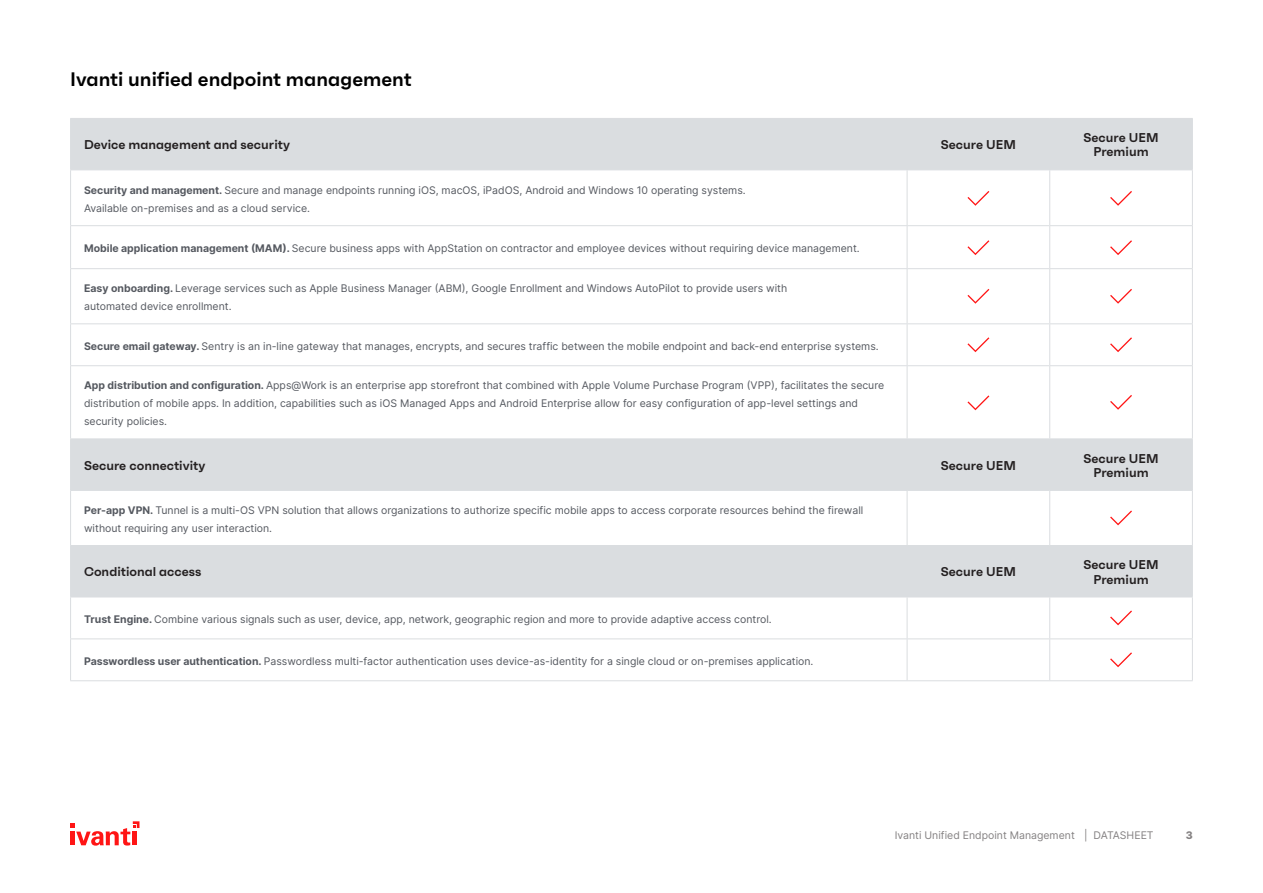
<style>
.page{position:relative;width:1263px;height:893px;background:#fff}
.page>*{position:absolute;margin:0;border:0;box-sizing:border-box;transform-origin:0 0}
.t1{font:600 19.5px "Faktum";color:#000}
.t2{font:600 12.75px/14.2px "Faktum";color:#231f20;text-align:center}
.t3{font:10.5px/18px "Inter";color:#555960}
.t4{font:10.5px "Inter";color:#848182}
.t5{font:800 10.5px "Inter";color:#848182}
.s1{font-weight:700}
</style>
<div class="page">
<svg style="left:70px;top:821px;width:69px;height:25px"></svg>
<svg style="left:71px;top:119px;width:1121px;height:478px"></svg>
<hr style="left:70px;top:118px;width:837px;height:1px;background:#dadde0">
<hr style="left:70px;top:119px;width:1px;height:50px;background:#dadde0">
<hr style="left:907px;top:118px;width:143px;height:1px;background:#dadde0">
<hr style="left:907px;top:119px;width:1px;height:50px;background:#dadde0">
<hr style="left:1050px;top:118px;width:143px;height:1px;background:#dadde0">
<hr style="left:1049px;top:119px;width:1px;height:50px;background:#dadde0">
<hr style="left:1192px;top:119px;width:1px;height:50px;background:#dadde0">
<hr style="left:70px;top:169px;width:837px;height:1px;background:#dadde0">
<hr style="left:70px;top:170px;width:1px;height:55px;background:#dadde0">
<hr style="left:907px;top:169px;width:143px;height:1px;background:#dadde0">
<hr style="left:907px;top:170px;width:1px;height:55px;background:#dadde0">
<hr style="left:1050px;top:169px;width:143px;height:1px;background:#dadde0">
<hr style="left:1049px;top:170px;width:1px;height:55px;background:#dadde0">
<hr style="left:1192px;top:170px;width:1px;height:55px;background:#dadde0">
<hr style="left:70px;top:225px;width:837px;height:1px;background:#dadde0">
<hr style="left:70px;top:226px;width:1px;height:42px;background:#dadde0">
<hr style="left:907px;top:225px;width:143px;height:1px;background:#dadde0">
<hr style="left:907px;top:226px;width:1px;height:42px;background:#dadde0">
<hr style="left:1050px;top:225px;width:143px;height:1px;background:#dadde0">
<hr style="left:1049px;top:226px;width:1px;height:42px;background:#dadde0">
<hr style="left:1192px;top:226px;width:1px;height:42px;background:#dadde0">
<hr style="left:70px;top:268px;width:837px;height:1px;background:#dadde0">
<hr style="left:70px;top:269px;width:1px;height:54px;background:#dadde0">
<hr style="left:907px;top:268px;width:143px;height:1px;background:#dadde0">
<hr style="left:907px;top:269px;width:1px;height:54px;background:#dadde0">
<hr style="left:1050px;top:268px;width:143px;height:1px;background:#dadde0">
<hr style="left:1049px;top:269px;width:1px;height:54px;background:#dadde0">
<hr style="left:1192px;top:269px;width:1px;height:54px;background:#dadde0">
<hr style="left:70px;top:323px;width:837px;height:1px;background:#dadde0">
<hr style="left:70px;top:324px;width:1px;height:41px;background:#dadde0">
<hr style="left:907px;top:324px;width:1px;height:41px;background:#dadde0">
<hr style="left:1050px;top:323px;width:143px;height:1px;background:#dadde0">
<hr style="left:1049px;top:324px;width:1px;height:41px;background:#dadde0">
<hr style="left:1192px;top:324px;width:1px;height:41px;background:#dadde0">
<hr style="left:70px;top:366px;width:1px;height:72px;background:#dadde0">
<hr style="left:907px;top:366px;width:1px;height:72px;background:#dadde0">
<hr style="left:1049px;top:366px;width:1px;height:72px;background:#dadde0">
<hr style="left:1192px;top:366px;width:1px;height:72px;background:#dadde0">
<hr style="left:70px;top:438px;width:837px;height:1px;background:#dadde0">
<hr style="left:70px;top:439px;width:1px;height:51px;background:#dadde0">
<hr style="left:907px;top:438px;width:143px;height:1px;background:#dadde0">
<hr style="left:907px;top:439px;width:1px;height:51px;background:#dadde0">
<hr style="left:1050px;top:438px;width:143px;height:1px;background:#dadde0">
<hr style="left:1049px;top:439px;width:1px;height:51px;background:#dadde0">
<hr style="left:1192px;top:439px;width:1px;height:51px;background:#dadde0">
<hr style="left:70px;top:490px;width:837px;height:1px;background:#dadde0">
<hr style="left:70px;top:491px;width:1px;height:54px;background:#dadde0">
<hr style="left:907px;top:490px;width:143px;height:1px;background:#dadde0">
<hr style="left:907px;top:491px;width:1px;height:54px;background:#dadde0">
<hr style="left:1050px;top:490px;width:143px;height:1px;background:#dadde0">
<hr style="left:1049px;top:491px;width:1px;height:54px;background:#dadde0">
<hr style="left:1192px;top:491px;width:1px;height:54px;background:#dadde0">
<hr style="left:70px;top:545px;width:837px;height:1px;background:#dadde0">
<hr style="left:70px;top:546px;width:1px;height:51px;background:#dadde0">
<hr style="left:907px;top:545px;width:143px;height:1px;background:#dadde0">
<hr style="left:907px;top:546px;width:1px;height:51px;background:#dadde0">
<hr style="left:1050px;top:545px;width:143px;height:1px;background:#dadde0">
<hr style="left:1049px;top:546px;width:1px;height:51px;background:#dadde0">
<hr style="left:1192px;top:546px;width:1px;height:51px;background:#dadde0">
<hr style="left:70px;top:597px;width:837px;height:1px;background:#dadde0">
<hr style="left:70px;top:597px;width:1px;height:41px;background:#dadde0">
<hr style="left:907px;top:597px;width:143px;height:1px;background:#dadde0">
<hr style="left:907px;top:597px;width:1px;height:41px;background:#dadde0">
<hr style="left:1050px;top:597px;width:143px;height:1px;background:#dadde0">
<hr style="left:1049px;top:597px;width:1px;height:41px;background:#dadde0">
<hr style="left:1192px;top:597px;width:1px;height:41px;background:#dadde0">
<hr style="left:70px;top:639px;width:1px;height:41px;background:#dadde0">
<hr style="left:907px;top:639px;width:1px;height:41px;background:#dadde0">
<hr style="left:1050px;top:638px;width:143px;height:1px;background:#dadde0">
<hr style="left:1049px;top:639px;width:1px;height:41px;background:#dadde0">
<hr style="left:1192px;top:639px;width:1px;height:41px;background:#dadde0">
<hr style="left:1050px;top:680px;width:143px;height:1px;background:#dadde0">
<hr style="left:907px;top:323px;width:143px;height:1px;background:#dadde0">
<hr style="left:70px;top:365px;width:837px;height:1px;background:#dadde0">
<hr style="left:907px;top:365px;width:143px;height:1px;background:#dadde0">
<hr style="left:1050px;top:365px;width:143px;height:1px;background:#dadde0">
<hr style="left:70px;top:638px;width:837px;height:1px;background:#dadde0">
<hr style="left:907px;top:638px;width:143px;height:1px;background:#dadde0">
<hr style="left:70px;top:680px;width:837px;height:1px;background:#dadde0">
<hr style="left:907px;top:680px;width:143px;height:1px;background:#dadde0">
<svg style="left:967px;top:191px;width:22px;height:15px"></svg>
<svg style="left:1110px;top:191px;width:22px;height:15px"></svg>
<svg style="left:967px;top:240px;width:22px;height:15px"></svg>
<svg style="left:1110px;top:240px;width:22px;height:15px"></svg>
<svg style="left:967px;top:289px;width:22px;height:15px"></svg>
<svg style="left:1110px;top:289px;width:22px;height:15px"></svg>
<svg style="left:967px;top:337px;width:22px;height:15px"></svg>
<svg style="left:1110px;top:337px;width:22px;height:15px"></svg>
<svg style="left:967px;top:395px;width:22px;height:15px"></svg>
<svg style="left:1110px;top:395px;width:22px;height:15px"></svg>
<svg style="left:1110px;top:510px;width:22px;height:15px"></svg>
<svg style="left:1110px;top:610px;width:22px;height:15px"></svg>
<svg style="left:1110px;top:652px;width:22px;height:15px"></svg>
<h1 class="t1" style="left:70px;top:67px;width:343px">Ivanti unified endpoint management</h1>
<p class="t2" style="left:84px;top:137px;width:207px">Device management and security</p>
<p class="t2" style="left:941px;top:137px;width:77px">Secure UEM</p>
<p class="t2" style="left:1083px;top:130px;width:77px">Secure UEM<br>Premium</p>
<p class="t3" style="left:84px;top:181px;width:663px"><span class="s1">Security and management.</span> Secure and manage endpoints running iOS, macOS, iPadOS, Android and Windows 10 operating systems.<br>Available on-premises and as a cloud service.</p>
<p class="t3" style="left:84px;top:239px;width:777px"><span class="s1">Mobile application management (MAM).</span> Secure business apps with AppStation on contractor and employee devices without requiring device management.</p>
<p class="t3" style="left:84px;top:279px;width:705px"><span class="s1">Easy onboarding.</span> Leverage services such as Apple Business Manager (ABM), Google Enrollment and Windows AutoPilot to provide users with automated device enrollment.</p>
<p class="t3" style="left:84px;top:337px;width:796px"><span class="s1">Secure email gateway.</span> Sentry is an in-line gateway that manages, encrypts, and secures traffic between the mobile endpoint and back-end enterprise systems.</p>
<p class="t3" style="left:84px;top:376px;width:802px"><span class="s1">App distribution and configuration.</span> Apps@Work is an enterprise app storefront that combined with Apple Volume Purchase Program (VPP), facilitates the secure distribution of mobile apps. In addition, capabilities such as iOS Managed Apps and Android Enterprise allow for easy configuration of app-level settings and security policies.</p>
<p class="t2" style="left:84px;top:458px;width:123px">Secure connectivity</p>
<p class="t2" style="left:941px;top:458px;width:77px">Secure UEM</p>
<p class="t2" style="left:1083px;top:451px;width:77px">Secure UEM<br>Premium</p>
<p class="t3" style="left:84px;top:501px;width:781px"><span class="s1">Per-app VPN.</span> Tunnel is a multi-OS VPN solution that allows organizations to authorize specific mobile apps to access corporate resources behind the firewall without requiring any user interaction.</p>
<p class="t2" style="left:84px;top:564px;width:119px">Conditional access</p>
<p class="t2" style="left:941px;top:564px;width:77px">Secure UEM</p>
<p class="t2" style="left:1083px;top:557px;width:77px">Secure UEM<br>Premium</p>
<p class="t3" style="left:84px;top:610px;width:689px"><span class="s1">Trust Engine.</span> Combine various signals such as user, device, app, network, geographic region and more to provide adaptive access control.</p>
<p class="t3" style="left:84px;top:652px;width:731px"><span class="s1">Passwordless user authentication.</span> Passwordless multi-factor authentication uses device-as-identity for a single cloud or on-premises application.</p>
<p class="t4" style="left:895px;top:828px;width:260px">Ivanti Unified Endpoint Management | DATASHEET</p>
<p class="t5" style="left:1186px;top:828px;width:9px">3</p>
</div>
